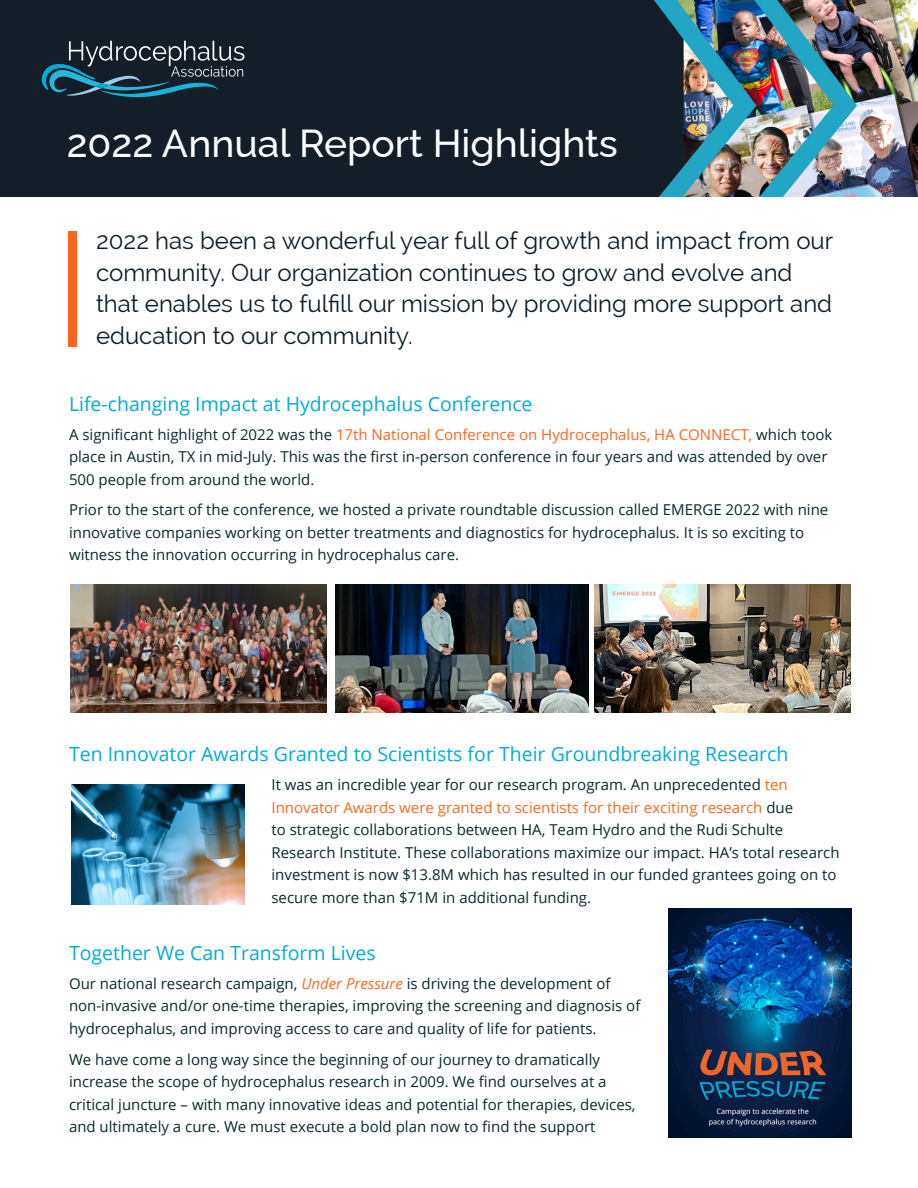
<style>
.page{position:relative;width:918px;height:1188px;background:#fff}
.page>*{position:absolute;margin:0;border:0;box-sizing:border-box;transform-origin:0 0}
.t1{font:500 39px "Raleway";color:#fff}
._2018_Body{font:24px/31.5px "Raleway";color:#0a1d2a}
._2018_subhead{font:19.5px "Open Sans";color:#00acd8}
._2018_Body-2{font:15px/22.5px "Open Sans";color:#08292e}
.s1{color:#ff661c}
.s2{font-style:italic;color:#ff661c}
</style>
<div class="page">
<img style="left:71px;top:784px;width:173px;height:121px">
<img style="left:0;top:0;width:918px;height:197px">
<div style="left:68px;top:231px;width:8px;height:116px;background:#ff661c"></div>
<img style="left:70px;top:585px;width:257px;height:128px">
<img style="left:336px;top:585px;width:252px;height:128px">
<img style="left:594px;top:585px;width:256px;height:128px">
<svg style="left:40px;top:41px;width:204px;height:56px;background:#2a4450"></svg>
<img style="left:668px;top:909px;width:184px;height:228px">
<p class="t1" style="left:67px;top:112px;width:553px">2022 Annual Report Highlights</p>
<p class="_2018_Body" style="left:96px;top:225px;width:739px">2022 has been a wonderful year full of growth and impact from our community. Our organization continues to grow and evolve and that enables us to fulfill our mission by providing more support and education to our community.</p>
<p class="_2018_subhead" style="left:69px;top:390px;width:465px">Life-changing Impact at Hydrocephalus Conference</p>
<p class="_2018_Body-2" style="left:69px;top:423px;width:765px">A significant highlight of 2022 was the <span class="s1">17th National Conference on Hydrocephalus, HA CONNECT,</span> which took place in Austin, TX in mid-July. This was the first in-person conference in four years and was attended by over<br>500 people from around the world.</p>
<p class="_2018_Body-2" style="left:69px;top:498px;width:761px">Prior to the start of the conference, we hosted a private roundtable discussion called EMERGE 2022 with nine innovative companies working on better treatments and diagnostics for hydrocephalus. It is so exciting to witness the innovation occurring in hydrocephalus care.</p>
<p class="_2018_subhead" style="left:69px;top:741px;width:721px">Ten Innovator Awards Granted to Scientists for Their Groundbreaking Research</p>
<p class="_2018_Body-2" style="left:272px;top:773px;width:570px">It was an incredible year for our research program. An unprecedented <span class="s1">ten Innovator Awards were granted to scientists for their exciting research</span> due<br>to strategic collaborations between HA, Team Hydro and the Rudi Schulte Research Institute. These collaborations maximize our impact. HA’s total research investment is now $13.8M which has resulted in our funded grantees going on to secure more than $71M in additional funding.</p>
<p class="_2018_subhead" style="left:69px;top:939px;width:308px">Together We Can Transform Lives</p>
<p class="_2018_Body-2" style="left:69px;top:972px;width:573px">Our national research campaign, <span class="s2">Under Pressure</span> is driving the development of non-invasive and/or one-time therapies, improving the screening and diagnosis of hydrocephalus, and improving access to care and quality of life for patients.</p>
<p class="_2018_Body-2" style="left:69px;top:1047px;width:568px">We have come a long way since the beginning of our journey to dramatically increase the scope of hydrocephalus research in 2009. We find ourselves at a critical juncture – with many innovative ideas and potential for therapies, devices, and ultimately a cure. We must execute a bold plan now to find the support</p>
</div>
